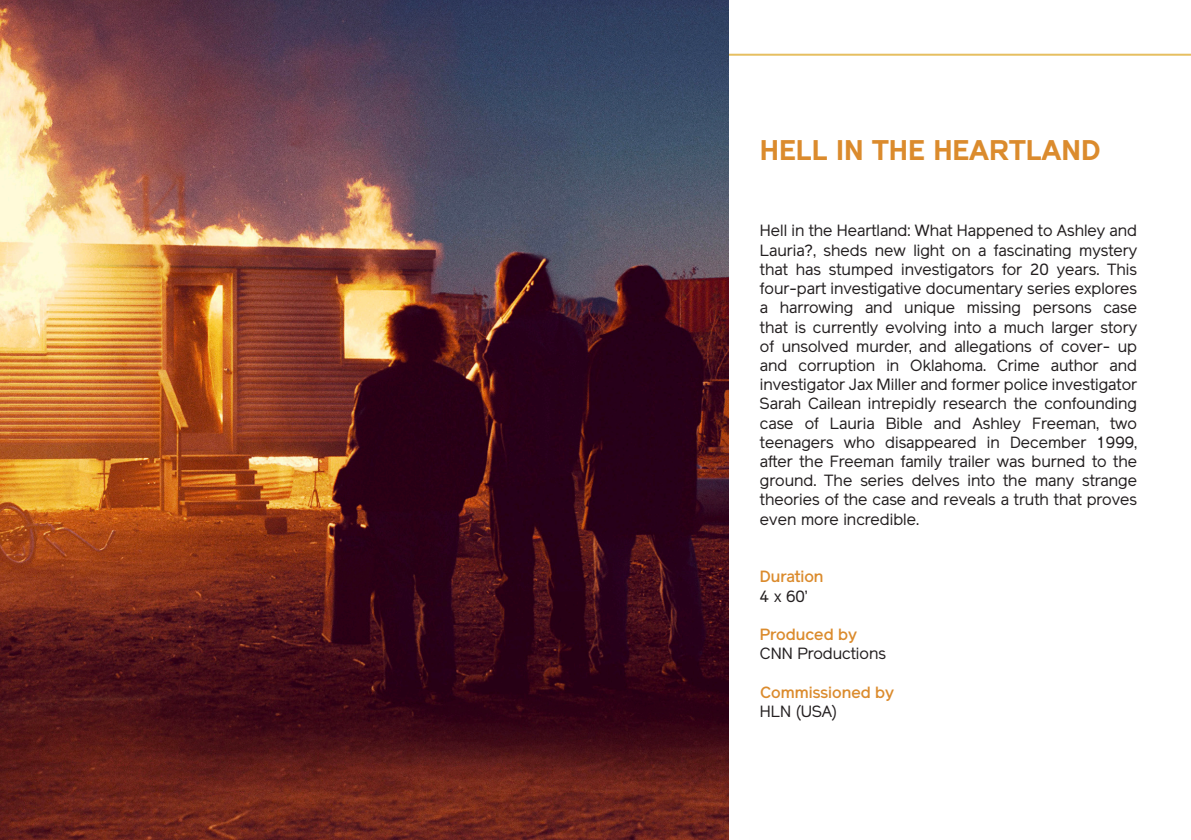
<style>
.page{position:relative;width:1191px;height:840px;background:#fff}
.page>*{position:absolute;margin:0;border:0;box-sizing:border-box;transform-origin:0 0}
.t1{font:700 28px "Reader";color:#db8b2d}
.t2{font:16px/19.2px "Reader";color:#231f20;text-align:justify}
.t3{font:500 16px "Reader";color:#db8b2d}
</style>
<div class="page">
<hr style="left:0;top:54px;width:1191px;height:2px;background:#e6bf61">
<img style="left:0;top:0;width:729px;height:839px">
<p class="t1" style="left:760px;top:133px;width:342px">HELL IN THE HEARTLAND</p>
<p class="t2" style="left:760px;top:221px;width:379px">Hell in the Heartland: What Happened to Ashley and Lauria?, sheds new light on a fascinating mystery that has stumped investigators for 20 years. This four-part investigative documentary series explores a harrowing and unique missing persons case that is currently evolving into a much larger story of unsolved murder, and allegations of cover- up and corruption in Oklahoma. Crime author and investigator Jax Miller and former police investigator Sarah Cailean intrepidly research the confounding case of Lauria Bible and Ashley Freeman, two teenagers who disappeared in December 1999, after the Freeman family trailer was burned to the ground. The series delves into the many strange theories of the case and reveals a truth that proves even more incredible.</p>
<p class="t3" style="left:760px;top:567px;width:65px">Duration</p>
<p class="t2" style="left:760px;top:586px;width:49px">4 x 60’</p>
<p class="t3" style="left:760px;top:624px;width:99px">Produced by</p>
<p class="t2" style="left:760px;top:643px;width:127px">CNN Productions</p>
<p class="t3" style="left:760px;top:682px;width:136px">Commissioned by</p>
<p class="t2" style="left:760px;top:701px;width:79px">HLN (USA)</p>
</div>
